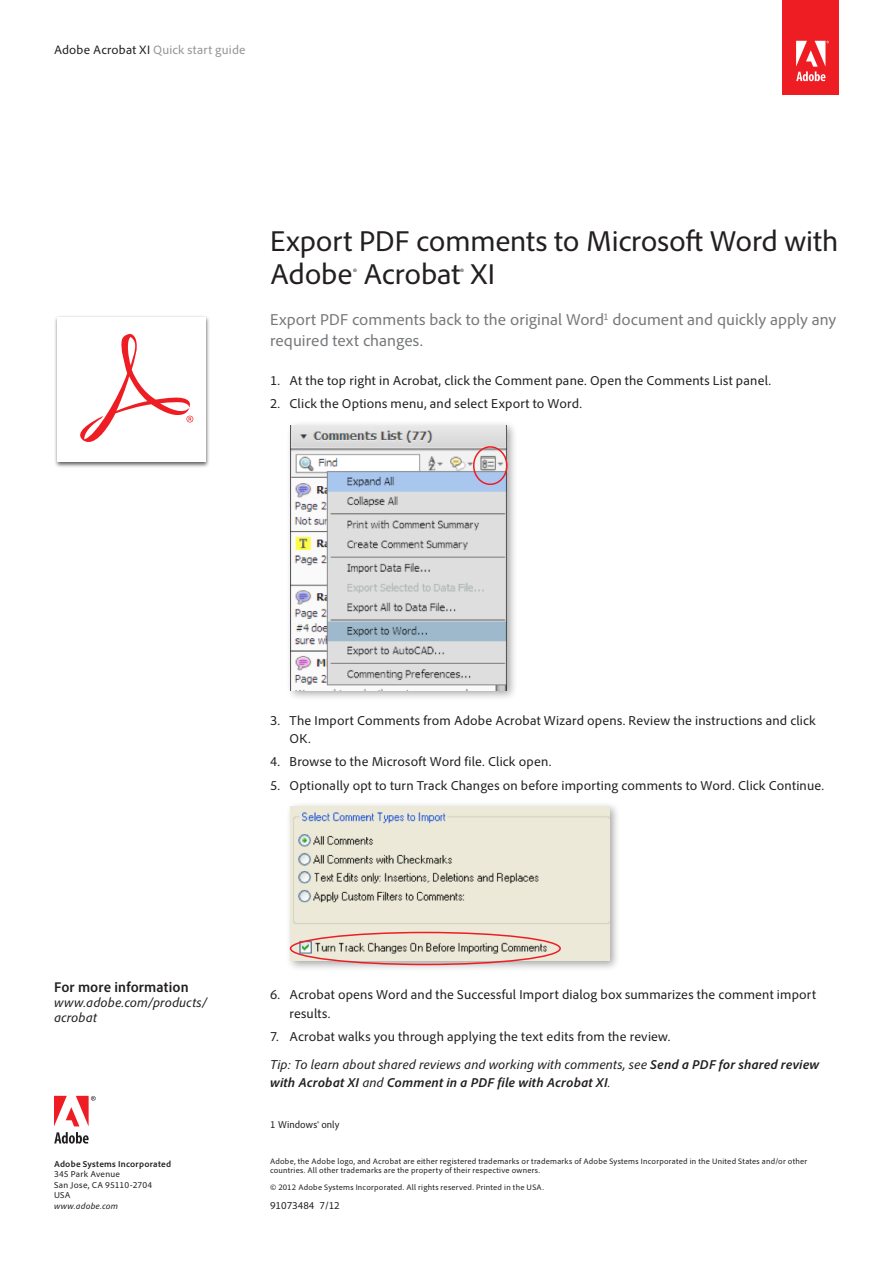
<style>
.page{position:relative;width:893px;height:1263px;background:#fff}
.page>*{position:absolute;margin:0;border:0;box-sizing:border-box;transform-origin:0 0}
.Headline_-_product_n{font:30px/33px "Adobe Clean";letter-spacing:-.01em;color:#231f20}
.Text__Intro_paragrap{font:16.5px/21px "Adobe Clean";color:#76787b}
.For_more_info__Heade{font:700 semi-condensed 15px "Adobe Clean";letter-spacing:.01em;color:#231f20}
.Text__Numbered_List{font:13.5px/18.8px "Adobe Clean";letter-spacing:.01em;color:#231f20}
.Text__Body{font:italic 700 13.5px/18.8px "Adobe Clean";letter-spacing:.01em;color:#231f20}
.For_more_info__URL{font:italic 13.5px/15px "Adobe Clean";letter-spacing:.01em;color:#231f20}
.Header_-_product_nam{font:12.75px "Adobe Clean";letter-spacing:.015em;color:#939598}
.Text___Footnotes{font:semi-condensed 10.5px "Adobe Clean";color:#231f20}
.Legal__Part_number{font:10.5px "Adobe Clean";color:#231f20}
.Legal__Company_Name{font:9px/10.5px "Adobe Clean";letter-spacing:.025em;color:#231f20}
.Legal__Body_copy{font:8.25px/9px "Adobe Clean";letter-spacing:.025em;color:#231f20}
.s1{color:#231f20}
.s2{font-size:17.55px}
.s3{font-weight:700}
.s4{font-style:italic}
.s5{font-weight:400}
</style>
<div class="page">
<img style="left:55px;top:316px;width:154px;height:151px">
<div style="left:58px;top:317px;width:148px;height:145px;background:#fff"></div>
<svg style="left:80px;top:334px;width:113px;height:108px"></svg>
<div style="left:783px;top:0;width:56px;height:94px;background:#ee1d23"></div>
<svg style="left:796px;top:41px;width:33px;height:40px"></svg>
<div style="left:286px;top:420px;width:232px;height:282px;background:#231f20;opacity:.4"></div>
<img style="left:291px;top:426px;width:215px;height:264px">
<div style="left:473px;top:446px;width:35px;height:39px;border:2px solid #ee1d23;border-radius:50%"></div>
<div style="left:285px;top:801px;width:336px;height:171px;background:#231f20;opacity:.4"></div>
<img style="left:291px;top:807px;width:318px;height:153px">
<div style="left:290px;top:932px;width:271px;height:33px;border:2px solid #ee1d23;border-radius:50%"></div>
<svg style="left:54px;top:1132px;width:35px;height:11px"></svg>
<svg style="left:54px;top:1096px;width:42px;height:30px"></svg>
<p class="Header_-_product_nam" style="left:54px;top:42px;width:193px"><span class="s1">Adobe Acrobat XI</span> Quick start guide</p>
<p class="Headline_-_product_n" style="left:270px;top:224px;width:570px">Export PDF comments to Microsoft Word with<br>Adobe<span class="s2">®</span> Acrobat<span class="s2">®</span> XI</p>
<p class="Text__Intro_paragrap" style="left:270px;top:309px;width:568px">Export PDF comments back to the original Word<sup>1</sup> document and quickly apply any required text changes.</p>
<p class="Text__Numbered_List" style="left:270px;top:371px;width:503px">1. At the top right in Acrobat, click the Comment pane. Open the Comments List panel.</p>
<p class="Text__Numbered_List" style="left:270px;top:394px;width:313px">2. Click the Options menu, and select Export to Word.</p>
<p class="Text__Numbered_List" style="left:290px;top:710px;width:528px;text-indent:-20px">3. The Import Comments from Adobe Acrobat Wizard opens. Review the instructions and click<br>OK.</p>
<p class="Text__Numbered_List" style="left:270px;top:752px;width:283px">4. Browse to the Microsoft Word file. Click open.</p>
<p class="Text__Numbered_List" style="left:270px;top:775px;width:556px">5. Optionally opt to turn Track Changes on before importing comments to Word. Click Continue.</p>
<p class="For_more_info__Heade" style="left:54px;top:978px;width:136px">For more information</p>
<p class="For_more_info__URL" style="left:54px;top:995px;width:155px">www.adobe.com/products/ acrobat</p>
<p class="Legal__Company_Name" style="left:54px;top:1158px;width:119px"><span class="s3">Adobe Systems Incorporated<br></span>345 Park Avenue<br>San Jose, CA 95110-2704<br>USA<br><span class="s4">www.adobe.com</span></p>
<p class="Text__Numbered_List" style="left:290px;top:985px;width:528px;text-indent:-20px">6. Acrobat opens Word and the Successful Import dialog box summarizes the comment import results.</p>
<p class="Text__Numbered_List" style="left:270px;top:1027px;width:402px">7. Acrobat walks you through applying the text edits from the review.</p>
<p class="Text__Body" style="left:270px;top:1054px;width:551px"><span class="s5">Tip: To learn about shared reviews and working with comments, see</span> Send a PDF for shared review with Acrobat XI <span class="s5">and</span> Comment in a PDF file with Acrobat XI<span class="s5">.</span></p>
<p class="Text___Footnotes" style="left:270px;top:1118px;width:71px">1 Windows® only</p>
<p class="Legal__Body_copy" style="left:270px;top:1157px;width:539px">Adobe, the Adobe logo, and Acrobat are either registered trademarks or trademarks of Adobe Systems Incorporated in the United States and/or other countries. All other trademarks are the property of their respective owners.</p>
<p class="Legal__Body_copy" style="left:270px;top:1183px;width:275px">© 2012 Adobe Systems Incorporated. All rights reserved. Printed in the USA.</p>
<p class="Legal__Part_number" style="left:270px;top:1199px;width:71px">91073484 7/12</p>
</div>
